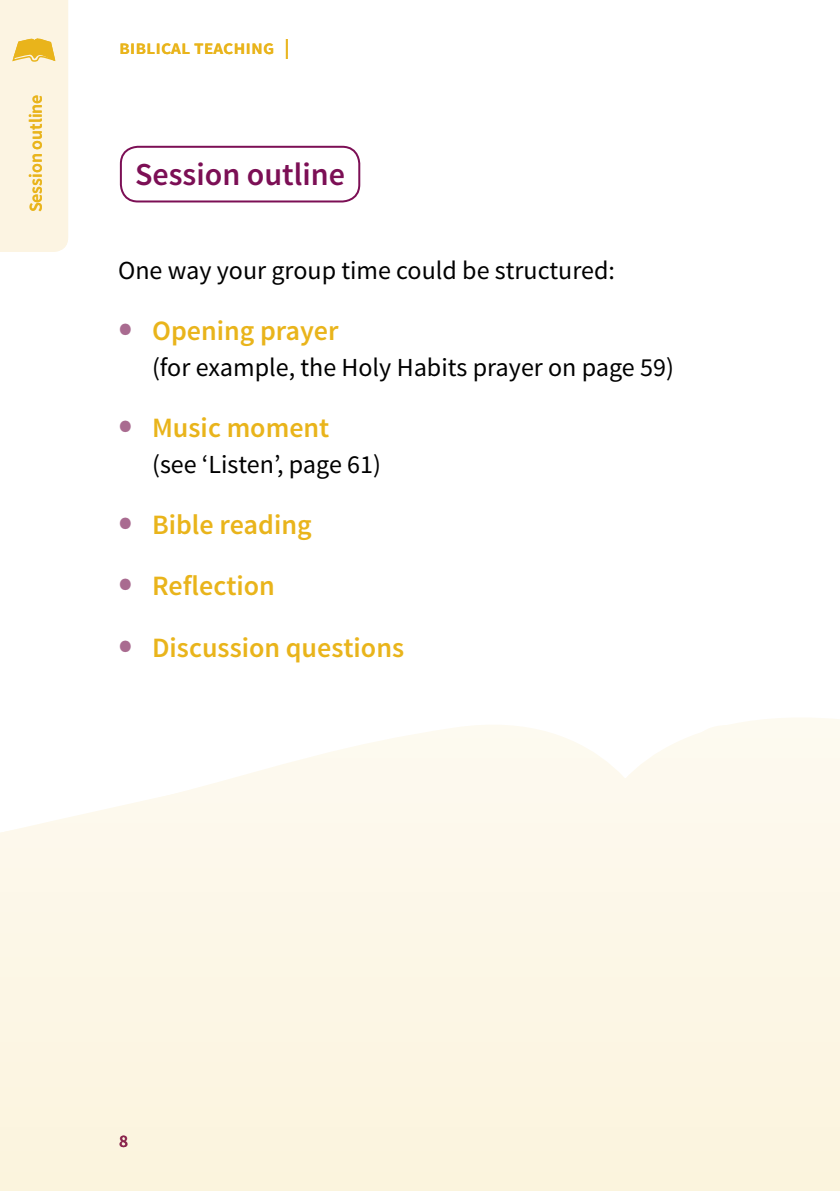
<style>
.page{position:relative;width:840px;height:1191px;background:#fff}
.page>*{position:absolute;margin:0;border:0;box-sizing:border-box;transform-origin:0 0}
.t1{font:600 32px "Source Sans Pro";color:#7c0f55}
.t2{font:600 28px "Source Sans Pro";color:#e9b41b}
.t3{font:26px "Source Sans Pro";color:#000}
.t4{font:600 20px "Source Sans Pro";color:#e9b41b}
.t5{font:600 18px "Source Sans Pro";color:#e9b41b}
.t6{font:600 17.6px "Source Sans Pro";color:#7c0f55}
.s1{font-weight:400;font-size:48px;color:#a96b90}
</style>
<div class="page">
<div style="left:0;top:0;width:68px;height:252px;background:#fcf4e2"></div>
<div style="left:120px;top:146px;width:240px;height:56px;border:2px solid #7c0f55;border-radius:17px"></div>
<svg style="left:0;top:718px;width:839px;height:473px;background:#fcf7e8"></svg>
<p class="t5" style="left:24px;top:212px;width:120px;rotate:-90deg">Session outline</p>
<p class="t4" style="left:119px;top:34px;width:172px">biblical teaching |</p>
<p class="t1" style="left:135px;top:154px;width:211px">Session outline</p>
<p class="t3" style="left:118px;top:255px;width:498px">One way your group time could be structured:</p>
<p class="t2" style="left:118px;top:313px;width:222px"><span class="s1">•</span> Opening prayer</p>
<p class="t3" style="left:152px;top:352px;width:523px">(for example, the Holy Habits prayer on page 59)</p>
<p class="t2" style="left:118px;top:410px;width:213px"><span class="s1">•</span> Music moment</p>
<p class="t3" style="left:152px;top:449px;width:230px">(see ‘Listen’, page 61)</p>
<p class="t2" style="left:118px;top:507px;width:195px"><span class="s1">•</span> Bible reading</p>
<p class="t2" style="left:118px;top:568px;width:158px"><span class="s1">•</span> Reflection</p>
<p class="t2" style="left:118px;top:629px;width:287px"><span class="s1">•</span> Discussion questions</p>
<p class="t6" style="left:119px;top:1130px;width:11px">8</p>
</div>
